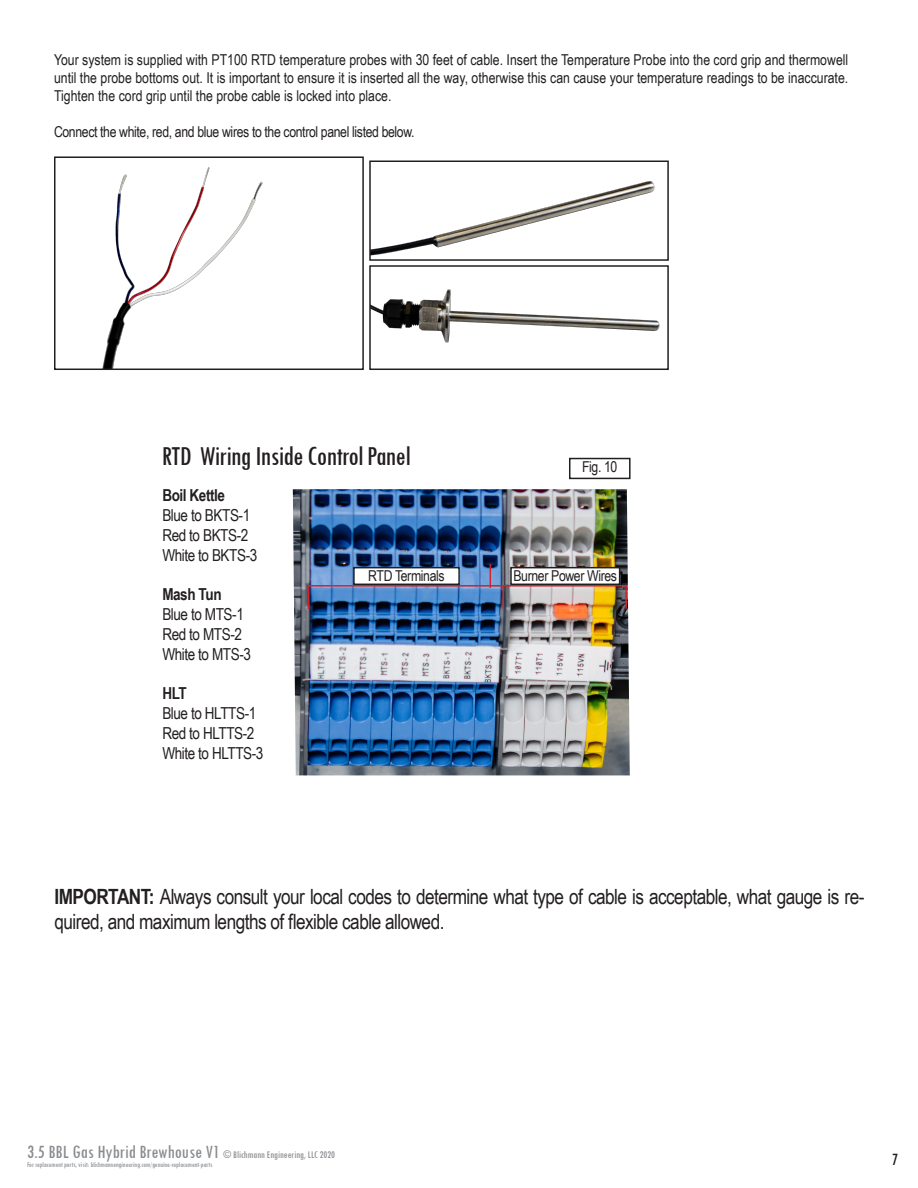
<style>
.page{position:relative;width:918px;height:1188px;background:#fff}
.page>*{position:absolute;margin:0;border:0;box-sizing:border-box;transform-origin:0 0}
.t1{font:condensed 28.5px "Tw Cen";letter-spacing:-.025em;color:#231f20}
.t2{font:21px/25.2px "Arial Narrow";letter-spacing:-.025em;color:#231f20}
.t3{font:condensed 18px "Tw Cen";color:#231f20}
.t4{font:16.5px "Arial Narrow";letter-spacing:-.025em;color:#231f20}
.t5{font:700 16.5px "Arial Narrow";letter-spacing:-.025em;color:#231f20}
.t6{font:15px/18px "Arial Narrow";letter-spacing:-.025em;color:#231f20;text-align:justify}
.t7{font:condensed 10.5px "Tw Cen";color:#8a8c8f}
.t8{font:condensed 7.5px "Tw Cen";color:#8a8c8f}
.s1{font-weight:700}
.s2{font-size:19.5px}
</style>
<div class="page">
<img style="left:293px;top:489px;width:337px;height:286px">
<svg style="left:503px;top:587px;width:1px;height:22px"></svg>
<hr style="left:625px;top:585px;width:2px;height:24px;background:#d1232a">
<hr style="left:308px;top:585px;width:196px;height:2px;background:#d1232a">
<hr style="left:504px;top:585px;width:123px;height:2px;background:#d1232a">
<div style="left:354px;top:568px;width:105px;height:16px;background:#fff"></div>
<div style="left:353px;top:567px;width:107px;height:18px;border:2px solid #231f20"></div>
<div style="left:511px;top:568px;width:109px;height:16px;background:#fff"></div>
<div style="left:510px;top:567px;width:110px;height:18px;border:2px solid #231f20"></div>
<svg style="left:308px;top:587px;width:1px;height:22px"></svg>
<svg style="left:490px;top:564px;width:1px;height:24px"></svg>
<div style="left:569px;top:458px;width:62px;height:21px;border:2px solid #231f20"></div>
<img style="left:102px;top:167px;width:161px;height:200px">
<div style="left:54px;top:156px;width:310px;height:214px;border:2px solid #231f20"></div>
<img style="left:372px;top:181px;width:283px;height:75px">
<div style="left:369px;top:160px;width:300px;height:101px;border:2px solid #231f20"></div>
<img style="left:372px;top:289px;width:288px;height:54px">
<div style="left:369px;top:265px;width:300px;height:105px;border:2px solid #231f20"></div>
<p class="t6" style="left:54px;top:50px;width:796px">Your system is supplied with PT100 RTD temperature probes with 30 feet of cable. Insert the Temperature Probe into the cord grip and thermowell until the probe bottoms out. It is important to ensure it is inserted all the way, otherwise this can cause your temperature readings to be inaccurate.<br>Tighten the cord grip until the probe cable is locked into place.</p>
<p class="t6" style="left:54px;top:122px;width:362px">Connect the white, red, and blue wires to the control panel listed below.</p>
<p class="t1" style="left:162px;top:439px;width:250px">RTD Wiring Inside Control Panel</p>
<p class="t5" style="left:162px;top:483px;width:64px">Boil Kettle</p>
<p class="t4" style="left:162px;top:503px;width:89px">Blue to BKTS-1</p>
<p class="t4" style="left:162px;top:523px;width:88px">Red to BKTS-2</p>
<p class="t4" style="left:162px;top:543px;width:96px">White to BKTS-3</p>
<p class="t5" style="left:162px;top:582px;width:61px">Mash Tun</p>
<p class="t4" style="left:162px;top:602px;width:83px">Blue to MTS-1</p>
<p class="t4" style="left:162px;top:622px;width:81px">Red to MTS-2</p>
<p class="t4" style="left:162px;top:642px;width:90px">White to MTS-3</p>
<p class="t5" style="left:162px;top:681px;width:26px">HLT</p>
<p class="t4" style="left:162px;top:701px;width:96px">Blue to HLTTS-1</p>
<p class="t4" style="left:162px;top:721px;width:94px">Red to HLTTS-2</p>
<p class="t4" style="left:162px;top:741px;width:103px">White to HLTTS-3</p>
<p class="t6" style="left:582px;top:457px;width:37px">Fig. 10</p>
<p class="t6" style="left:368px;top:566px;width:78px">RTD Terminals</p>
<p class="t6" style="left:513px;top:566px;width:105px">Burner Power Wires</p>
<p class="t2" style="left:55px;top:883px;width:812px"><span class="s1">IMPORTANT:</span> Always consult your local codes to determine what type of cable is acceptable, what gauge is re&shy;quired, and maximum lengths of flexible cable allowed.</p>
<p class="t7" style="left:27px;top:1148px;width:310px"><span class="s2">3.5 BBL Gas Hybrid Brewhouse V1</span> © Blichmann Engineering, LLC 2020</p>
<p class="t8" style="left:27px;top:1160px;width:187px">For replacement parts, visit: blichmannengineering.com/genuine-replacement-parts</p>
<p class="t3" style="left:892px;top:1149px;width:8px">7</p>
</div>
